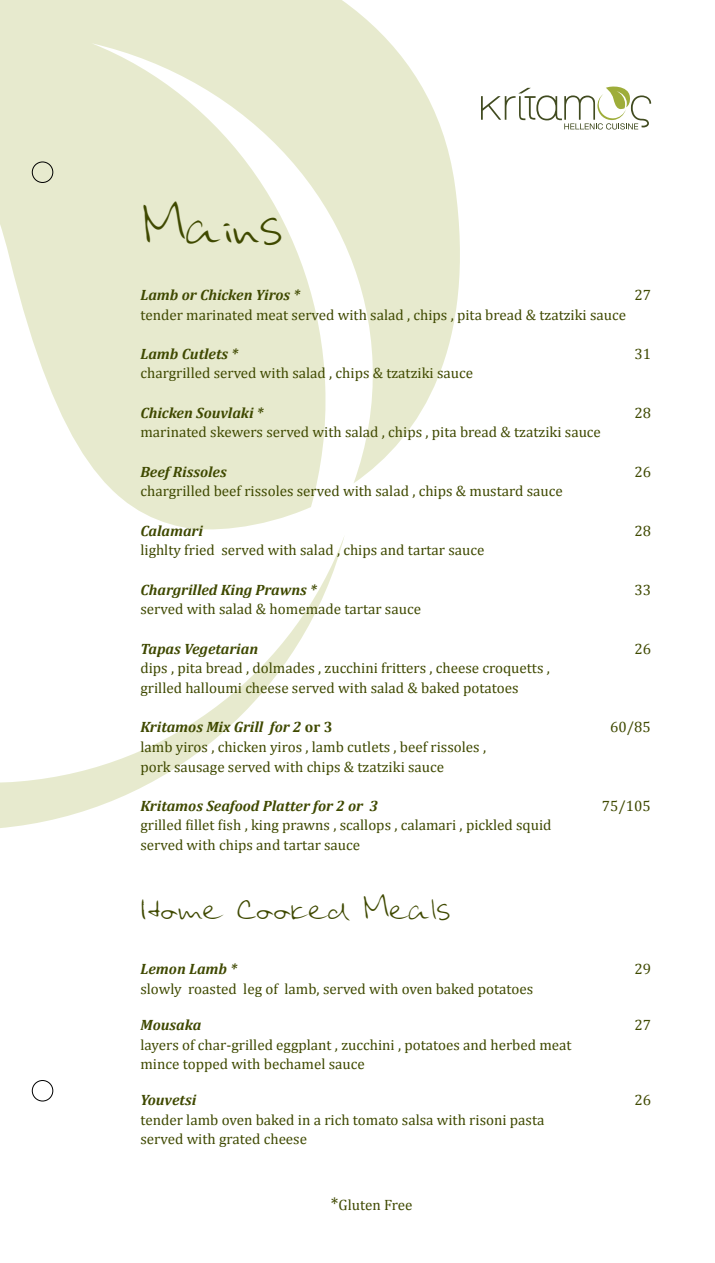
<style>
.page{position:relative;width:715px;height:1263px;background:#fff}
.page>*{position:absolute;margin:0;border:0;box-sizing:border-box;transform-origin:0 0}
.t1{font:45px "Urara";color:#3f4900}
.t2{font:27px "Urara";color:#3f4900}
.t3{font:15px/19.6px "Cambria";color:#3f4900}
.t4{font:italic 700 15px "Cambria";color:#3f4900}
.s1{font-style:normal}
.s2{font-size:18px}
</style>
<div class="page">
<svg style="left:0;top:537px;width:344px;height:291px"></svg>
<svg style="left:0;top:0;width:460px;height:530px;fill:#e7eace"></svg>
<svg style="left:481px;top:86px;width:170px;height:44px"></svg>
<div style="left:32px;top:162px;width:21px;height:21px;border:1px solid #000;border-radius:50%"></div>
<div style="left:32px;top:1080px;width:21px;height:21px;border:1px solid #000;border-radius:50%"></div>
<h1 class="t1" style="left:140px;top:201px;width:142px">Mains</h1>
<p class="t4" style="left:140px;top:284px;width:161px">Lamb or Chicken Yiros *</p>
<p class="t3" style="left:634px;top:285px;width:18px">27</p>
<p class="t3" style="left:140px;top:304px;width:487px">tender marinated meat served with salad , chips , pita bread &amp; tzatziki sauce</p>
<p class="t4" style="left:140px;top:343px;width:99px">Lamb Cutlets *</p>
<p class="t3" style="left:634px;top:344px;width:18px">31</p>
<p class="t3" style="left:140px;top:363px;width:334px">chargrilled served with salad , chips &amp; tzatziki sauce</p>
<p class="t4" style="left:140px;top:402px;width:124px">Chicken Souvlaki *</p>
<p class="t3" style="left:634px;top:403px;width:18px">28</p>
<p class="t3" style="left:140px;top:422px;width:462px">marinated skewers served with salad , chips , pita bread &amp; tzatziki sauce</p>
<p class="t4" style="left:140px;top:461px;width:88px">Beef Rissoles</p>
<p class="t3" style="left:634px;top:462px;width:18px">26</p>
<p class="t3" style="left:140px;top:481px;width:423px">chargrilled beef rissoles served with salad , chips &amp; mustard sauce</p>
<p class="t4" style="left:140px;top:520px;width:64px">Calamari</p>
<p class="t3" style="left:634px;top:521px;width:18px">28</p>
<p class="t3" style="left:140px;top:540px;width:345px">lighlty fried served with salad , chips and tartar sauce</p>
<p class="t4" style="left:140px;top:579px;width:178px">Chargrilled King Prawns *</p>
<p class="t3" style="left:634px;top:580px;width:18px">33</p>
<p class="t3" style="left:140px;top:599px;width:282px">served with salad &amp; homemade tartar sauce</p>
<p class="t4" style="left:140px;top:638px;width:119px">Tapas Vegetarian</p>
<p class="t3" style="left:634px;top:639px;width:18px">26</p>
<p class="t3" style="left:140px;top:658px;width:411px">dips , pita bread , dolmades , zucchini fritters , cheese croquetts , grilled halloumi cheese served with salad &amp; baked potatoes</p>
<p class="t4" style="left:140px;top:716px;width:193px">Kritamos Mix Grill for 2 <span class="s1">or 3</span></p>
<p class="t3" style="left:610px;top:717px;width:42px">60/85</p>
<p class="t3" style="left:140px;top:737px;width:347px">lamb yiros , chicken yiros , lamb cutlets , beef rissoles , pork sausage served with chips &amp; tzatziki sauce</p>
<p class="t4" style="left:140px;top:795px;width:239px">Kritamos Seafood Platter for 2 or 3</p>
<p class="t3" style="left:601px;top:796px;width:50px">75/105</p>
<p class="t3" style="left:140px;top:815px;width:412px">grilled fillet fish , king prawns , scallops , calamari , pickled squid served with chips and tartar sauce</p>
<h2 class="t2" style="left:140px;top:893px;width:310px">Home Cooked Meals</h2>
<p class="t4" style="left:140px;top:958px;width:98px">Lemon Lamb *</p>
<p class="t3" style="left:634px;top:959px;width:18px">29</p>
<p class="t3" style="left:140px;top:979px;width:394px">slowly roasted leg of lamb, served with oven baked potatoes</p>
<p class="t4" style="left:140px;top:1014px;width:62px">Mousaka</p>
<p class="t3" style="left:634px;top:1015px;width:18px">27</p>
<p class="t3" style="left:140px;top:1034px;width:432px">layers of char-grilled eggplant , zucchini , potatoes and herbed meat mince topped with bechamel sauce</p>
<p class="t4" style="left:140px;top:1089px;width:57px">Youvetsi</p>
<p class="t3" style="left:634px;top:1090px;width:18px">26</p>
<p class="t3" style="left:140px;top:1110px;width:405px">tender lamb oven baked in a rich tomato salsa with risoni pasta served with grated cheese</p>
<p class="t3" style="left:330px;top:1195px;width:83px"><span class="s2">*</span>Gluten Free</p>
</div>
